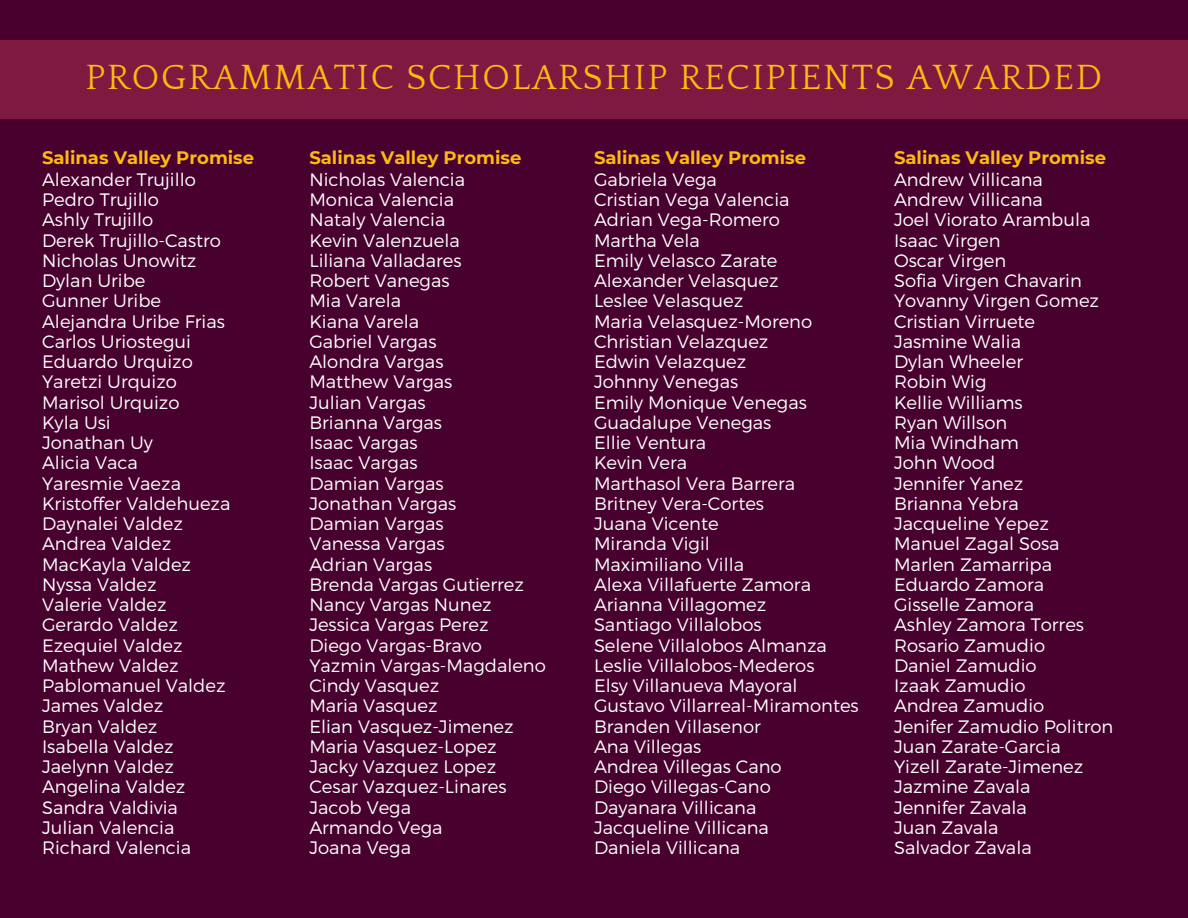
<style>
.page{position:relative;width:1188px;height:918px;background:#48002e}
.page>*{position:absolute;margin:0;border:0;box-sizing:border-box;transform-origin:0 0}
.t1{font:36px "Quattrocento";letter-spacing:.05em;color:#fdb913}
.t2{font:300 18px "Montserrat";color:#fff}
.t3{font:700 18px "Montserrat";color:#fdb913}
</style>
<div class="page">
<div style="left:0;top:40px;width:1188px;height:78px;background:#7e1a40"></div>
<h1 class="t1" style="left:86px;top:58px;width:1018px">PROGRAMMATIC SCHOLARSHIP RECIPIENTS AWARDED</h1>
<p class="t3" style="left:42px;top:147px;width:214px">Salinas Valley Promise</p>
<p class="t2" style="left:42px;top:168px;width:155px">Alexander Trujillo</p>
<p class="t2" style="left:42px;top:188px;width:118px">Pedro Trujillo</p>
<p class="t2" style="left:42px;top:208px;width:113px">Ashly Trujillo</p>
<p class="t2" style="left:42px;top:228px;width:180px">Derek Trujillo-Castro</p>
<p class="t2" style="left:42px;top:249px;width:156px">Nicholas Unowitz</p>
<p class="t2" style="left:42px;top:269px;width:105px">Dylan Uribe</p>
<p class="t2" style="left:42px;top:289px;width:121px">Gunner Uribe</p>
<p class="t2" style="left:42px;top:309px;width:184px">Alejandra Uribe Frias</p>
<p class="t2" style="left:42px;top:330px;width:151px">Carlos Uriostegui</p>
<p class="t2" style="left:42px;top:350px;width:152px">Eduardo Urquizo</p>
<p class="t2" style="left:42px;top:370px;width:136px">Yaretzi Urquizo</p>
<p class="t2" style="left:42px;top:390px;width:139px">Marisol Urquizo</p>
<p class="t2" style="left:42px;top:411px;width:70px">Kyla Usi</p>
<p class="t2" style="left:42px;top:431px;width:112px">Jonathan Uy</p>
<p class="t2" style="left:42px;top:451px;width:97px">Alicia Vaca</p>
<p class="t2" style="left:42px;top:471px;width:140px">Yaresmie Vaeza</p>
<p class="t2" style="left:42px;top:492px;width:190px">Kristoffer Valdehueza</p>
<p class="t2" style="left:42px;top:512px;width:142px">Daynalei Valdez</p>
<p class="t2" style="left:42px;top:532px;width:131px">Andrea Valdez</p>
<p class="t2" style="left:42px;top:552px;width:151px">MacKayla Valdez</p>
<p class="t2" style="left:42px;top:573px;width:116px">Nyssa Valdez</p>
<p class="t2" style="left:42px;top:593px;width:126px">Valerie Valdez</p>
<p class="t2" style="left:42px;top:613px;width:137px">Gerardo Valdez</p>
<p class="t2" style="left:42px;top:633px;width:142px">Ezequiel Valdez</p>
<p class="t2" style="left:42px;top:654px;width:138px">Mathew Valdez</p>
<p class="t2" style="left:42px;top:674px;width:185px">Pablomanuel Valdez</p>
<p class="t2" style="left:42px;top:694px;width:123px">James Valdez</p>
<p class="t2" style="left:42px;top:714px;width:117px">Bryan Valdez</p>
<p class="t2" style="left:42px;top:735px;width:133px">Isabella Valdez</p>
<p class="t2" style="left:42px;top:755px;width:133px">Jaelynn Valdez</p>
<p class="t2" style="left:42px;top:775px;width:145px">Angelina Valdez</p>
<p class="t2" style="left:42px;top:795px;width:137px">Sandra Valdivia</p>
<p class="t2" style="left:42px;top:816px;width:134px">Julian Valencia</p>
<p class="t2" style="left:42px;top:836px;width:151px">Richard Valencia</p>
<p class="t3" style="left:309px;top:147px;width:214px">Salinas Valley Promise</p>
<p class="t2" style="left:309px;top:168px;width:157px">Nicholas Valencia</p>
<p class="t2" style="left:309px;top:188px;width:146px">Monica Valencia</p>
<p class="t2" style="left:309px;top:208px;width:138px">Nataly Valencia</p>
<p class="t2" style="left:309px;top:228px;width:152px">Kevin Valenzuela</p>
<p class="t2" style="left:309px;top:249px;width:154px">Liliana Valladares</p>
<p class="t2" style="left:309px;top:269px;width:142px">Robert Vanegas</p>
<p class="t2" style="left:309px;top:289px;width:93px">Mia Varela</p>
<p class="t2" style="left:309px;top:309px;width:111px">Kiana Varela</p>
<p class="t2" style="left:309px;top:330px;width:129px">Gabriel Vargas</p>
<p class="t2" style="left:309px;top:350px;width:136px">Alondra Vargas</p>
<p class="t2" style="left:309px;top:370px;width:145px">Matthew Vargas</p>
<p class="t2" style="left:309px;top:390px;width:118px">Julian Vargas</p>
<p class="t2" style="left:309px;top:411px;width:134px">Brianna Vargas</p>
<p class="t2" style="left:309px;top:431px;width:110px">Isaac Vargas</p>
<p class="t2" style="left:309px;top:451px;width:110px">Isaac Vargas</p>
<p class="t2" style="left:309px;top:471px;width:136px">Damian Vargas</p>
<p class="t2" style="left:309px;top:492px;width:149px">Jonathan Vargas</p>
<p class="t2" style="left:309px;top:512px;width:136px">Damian Vargas</p>
<p class="t2" style="left:309px;top:532px;width:137px">Vanessa Vargas</p>
<p class="t2" style="left:309px;top:552px;width:124px">Adrian Vargas</p>
<p class="t2" style="left:309px;top:573px;width:216px">Brenda Vargas Gutierrez</p>
<p class="t2" style="left:309px;top:593px;width:184px">Nancy Vargas Nunez</p>
<p class="t2" style="left:309px;top:613px;width:181px">Jessica Vargas Perez</p>
<p class="t2" style="left:309px;top:633px;width:174px">Diego Vargas-Bravo</p>
<p class="t2" style="left:309px;top:654px;width:238px">Yazmin Vargas-Magdaleno</p>
<p class="t2" style="left:309px;top:674px;width:131px">Cindy Vasquez</p>
<p class="t2" style="left:309px;top:694px;width:130px">Maria Vasquez</p>
<p class="t2" style="left:309px;top:714px;width:206px">Elian Vasquez-Jimenez</p>
<p class="t2" style="left:309px;top:735px;width:189px">Maria Vasquez-Lopez</p>
<p class="t2" style="left:309px;top:755px;width:188px">Jacky Vazquez Lopez</p>
<p class="t2" style="left:309px;top:775px;width:199px">Cesar Vazquez-Linares</p>
<p class="t2" style="left:309px;top:795px;width:103px">Jacob Vega</p>
<p class="t2" style="left:309px;top:816px;width:135px">Armando Vega</p>
<p class="t2" style="left:309px;top:836px;width:103px">Joana Vega</p>
<p class="t3" style="left:594px;top:147px;width:214px">Salinas Valley Promise</p>
<p class="t2" style="left:594px;top:168px;width:124px">Gabriela Vega</p>
<p class="t2" style="left:594px;top:188px;width:197px">Cristian Vega Valencia</p>
<p class="t2" style="left:594px;top:208px;width:188px">Adrian Vega-Romero</p>
<p class="t2" style="left:594px;top:228px;width:107px">Martha Vela</p>
<p class="t2" style="left:594px;top:249px;width:185px">Emily Velasco Zarate</p>
<p class="t2" style="left:594px;top:269px;width:186px">Alexander Velasquez</p>
<p class="t2" style="left:594px;top:289px;width:151px">Leslee Velasquez</p>
<p class="t2" style="left:594px;top:309px;width:220px">Maria Velasquez-Moreno</p>
<p class="t2" style="left:594px;top:330px;width:176px">Christian Velazquez</p>
<p class="t2" style="left:594px;top:350px;width:154px">Edwin Velazquez</p>
<p class="t2" style="left:594px;top:370px;width:146px">Johnny Venegas</p>
<p class="t2" style="left:594px;top:390px;width:214px">Emily Monique Venegas</p>
<p class="t2" style="left:594px;top:411px;width:179px">Guadalupe Venegas</p>
<p class="t2" style="left:594px;top:431px;width:114px">Ellie Ventura</p>
<p class="t2" style="left:594px;top:451px;width:95px">Kevin Vera</p>
<p class="t2" style="left:594px;top:471px;width:203px">Marthasol Vera Barrera</p>
<p class="t2" style="left:594px;top:492px;width:172px">Britney Vera-Cortes</p>
<p class="t2" style="left:594px;top:512px;width:126px">Juana Vicente</p>
<p class="t2" style="left:594px;top:532px;width:117px">Miranda Vigil</p>
<p class="t2" style="left:594px;top:552px;width:152px">Maximiliano Villa</p>
<p class="t2" style="left:594px;top:573px;width:219px">Alexa Villafuerte Zamora</p>
<p class="t2" style="left:594px;top:593px;width:174px">Arianna Villagomez</p>
<p class="t2" style="left:594px;top:613px;width:169px">Santiago Villalobos</p>
<p class="t2" style="left:594px;top:633px;width:234px">Selene Villalobos Almanza</p>
<p class="t2" style="left:594px;top:654px;width:222px">Leslie Villalobos-Mederos</p>
<p class="t2" style="left:594px;top:674px;width:205px">Elsy Villanueva Mayoral</p>
<p class="t2" style="left:594px;top:694px;width:266px">Gustavo Villarreal-Miramontes</p>
<p class="t2" style="left:594px;top:714px;width:168px">Branden Villasenor</p>
<p class="t2" style="left:594px;top:735px;width:109px">Ana Villegas</p>
<p class="t2" style="left:594px;top:755px;width:189px">Andrea Villegas Cano</p>
<p class="t2" style="left:594px;top:775px;width:178px">Diego Villegas-Cano</p>
<p class="t2" style="left:594px;top:795px;width:164px">Dayanara Villicana</p>
<p class="t2" style="left:594px;top:816px;width:177px">Jacqueline Villicana</p>
<p class="t2" style="left:594px;top:836px;width:148px">Daniela Villicana</p>
<p class="t3" style="left:894px;top:147px;width:214px">Salinas Valley Promise</p>
<p class="t2" style="left:894px;top:168px;width:150px">Andrew Villicana</p>
<p class="t2" style="left:894px;top:188px;width:150px">Andrew Villicana</p>
<p class="t2" style="left:894px;top:208px;width:198px">Joel Viorato Arambula</p>
<p class="t2" style="left:894px;top:228px;width:108px">Isaac Virgen</p>
<p class="t2" style="left:894px;top:249px;width:114px">Oscar Virgen</p>
<p class="t2" style="left:894px;top:269px;width:189px">Sofia Virgen Chavarin</p>
<p class="t2" style="left:894px;top:289px;width:207px">Yovanny Virgen Gomez</p>
<p class="t2" style="left:894px;top:309px;width:143px">Cristian Virruete</p>
<p class="t2" style="left:894px;top:330px;width:129px">Jasmine Walia</p>
<p class="t2" style="left:894px;top:350px;width:131px">Dylan Wheeler</p>
<p class="t2" style="left:894px;top:370px;width:94px">Robin Wig</p>
<p class="t2" style="left:894px;top:390px;width:130px">Kellie Williams</p>
<p class="t2" style="left:894px;top:411px;width:115px">Ryan Willson</p>
<p class="t2" style="left:894px;top:431px;width:126px">Mia Windham</p>
<p class="t2" style="left:894px;top:451px;width:103px">John Wood</p>
<p class="t2" style="left:894px;top:471px;width:131px">Jennifer Yanez</p>
<p class="t2" style="left:894px;top:492px;width:126px">Brianna Yebra</p>
<p class="t2" style="left:894px;top:512px;width:156px">Jacqueline Yepez</p>
<p class="t2" style="left:894px;top:532px;width:167px">Manuel Zagal Sosa</p>
<p class="t2" style="left:894px;top:552px;width:160px">Marlen Zamarripa</p>
<p class="t2" style="left:894px;top:573px;width:152px">Eduardo Zamora</p>
<p class="t2" style="left:894px;top:593px;width:142px">Gisselle Zamora</p>
<p class="t2" style="left:894px;top:613px;width:192px">Ashley Zamora Torres</p>
<p class="t2" style="left:894px;top:633px;width:153px">Rosario Zamudio</p>
<p class="t2" style="left:894px;top:654px;width:144px">Daniel Zamudio</p>
<p class="t2" style="left:894px;top:674px;width:133px">Izaak Zamudio</p>
<p class="t2" style="left:894px;top:694px;width:152px">Andrea Zamudio</p>
<p class="t2" style="left:894px;top:714px;width:221px">Jenifer Zamudio Politron</p>
<p class="t2" style="left:894px;top:735px;width:168px">Juan Zarate-Garcia</p>
<p class="t2" style="left:894px;top:755px;width:191px">Yizell Zarate-Jimenez</p>
<p class="t2" style="left:894px;top:775px;width:138px">Jazmine Zavala</p>
<p class="t2" style="left:894px;top:795px;width:134px">Jennifer Zavala</p>
<p class="t2" style="left:894px;top:816px;width:106px">Juan Zavala</p>
<p class="t2" style="left:894px;top:836px;width:139px">Salvador Zavala</p>
</div>
